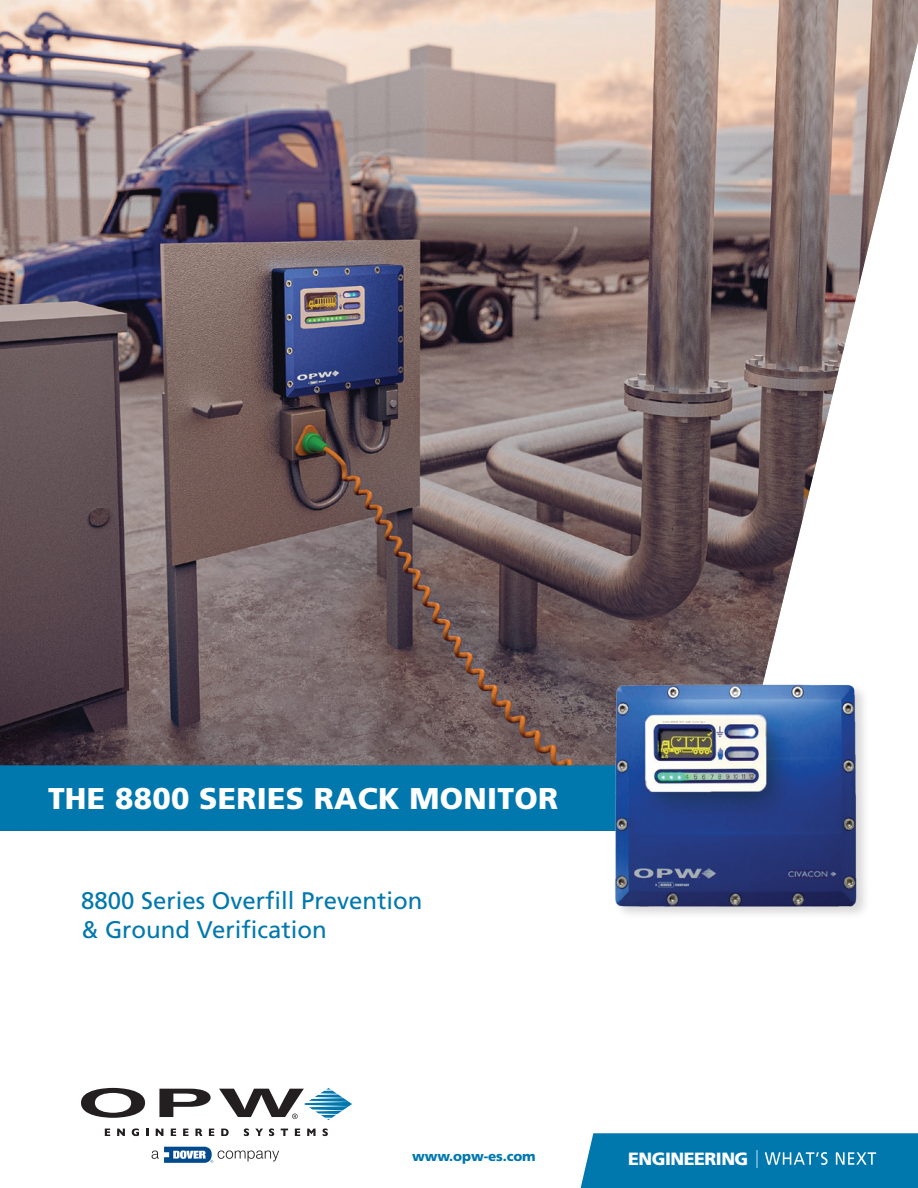
<style>
.page{position:relative;width:918px;height:1188px;background:#fff}
.page>*{position:absolute;margin:0;border:0;box-sizing:border-box;transform-origin:0 0}
.t1{font:900 30px "Frutiger LT Std";letter-spacing:.01em;color:#fff}
.t2{font:24px/28.8px "Frutiger LT Std";color:#0078ae}
.t3{font:900 17.7px "Frutiger LT Std";letter-spacing:-.025em;color:#fff}
.t4{font:900 13.5px "Frutiger LT Std";letter-spacing:-.01em;color:#0078ae}
</style>
<div class="page">
<svg style="left:81px;top:1088px;width:64px;height:30px"></svg>
<svg style="left:159px;top:1089px;width:52px;height:28px"></svg>
<svg style="left:219px;top:1088px;width:133px;height:32px"></svg>
<svg style="left:105px;top:1129px;width:5px;height:7px"></svg>
<svg style="left:117px;top:1129px;width:8px;height:7px"></svg>
<svg style="left:132px;top:1128px;width:7px;height:8px"></svg>
<svg style="left:146px;top:1129px;width:2px;height:7px"></svg>
<svg style="left:156px;top:1129px;width:7px;height:7px"></svg>
<svg style="left:171px;top:1129px;width:5px;height:7px"></svg>
<svg style="left:183px;top:1129px;width:6px;height:7px"></svg>
<svg style="left:195px;top:1129px;width:7px;height:7px"></svg>
<svg style="left:209px;top:1129px;width:5px;height:7px"></svg>
<svg style="left:221px;top:1129px;width:8px;height:7px"></svg>
<svg style="left:244px;top:1128px;width:5px;height:8px"></svg>
<svg style="left:255px;top:1129px;width:8px;height:7px"></svg>
<svg style="left:269px;top:1128px;width:5px;height:8px"></svg>
<svg style="left:281px;top:1129px;width:7px;height:7px"></svg>
<svg style="left:295px;top:1129px;width:5px;height:7px"></svg>
<svg style="left:307px;top:1129px;width:9px;height:7px"></svg>
<svg style="left:323px;top:1128px;width:5px;height:8px"></svg>
<svg style="left:152px;top:1147px;width:127px;height:16px"></svg>
<svg style="left:580px;top:1133px;width:338px;height:55px;background:#0c7eb2"></svg>
<img style="left:0;top:0;width:918px;height:765px">
<div style="left:0;top:765px;width:585px;height:66px;background:#0078ae"></div>
<img style="left:585px;top:654px;width:316px;height:260px">
<p class="t1" style="left:48px;top:781px;width:512px">THE 8800 SERIES RACK MONITOR</p>
<p class="t2" style="left:81px;top:886px;width:343px">8800 Series Overfill Prevention &amp; Ground Verification</p>
<p class="t4" style="left:412px;top:1148px;width:125px">www.opw-es.com</p>
<p class="t3" style="left:628px;top:1148px;width:122px">ENGINEERING</p>
</div>
